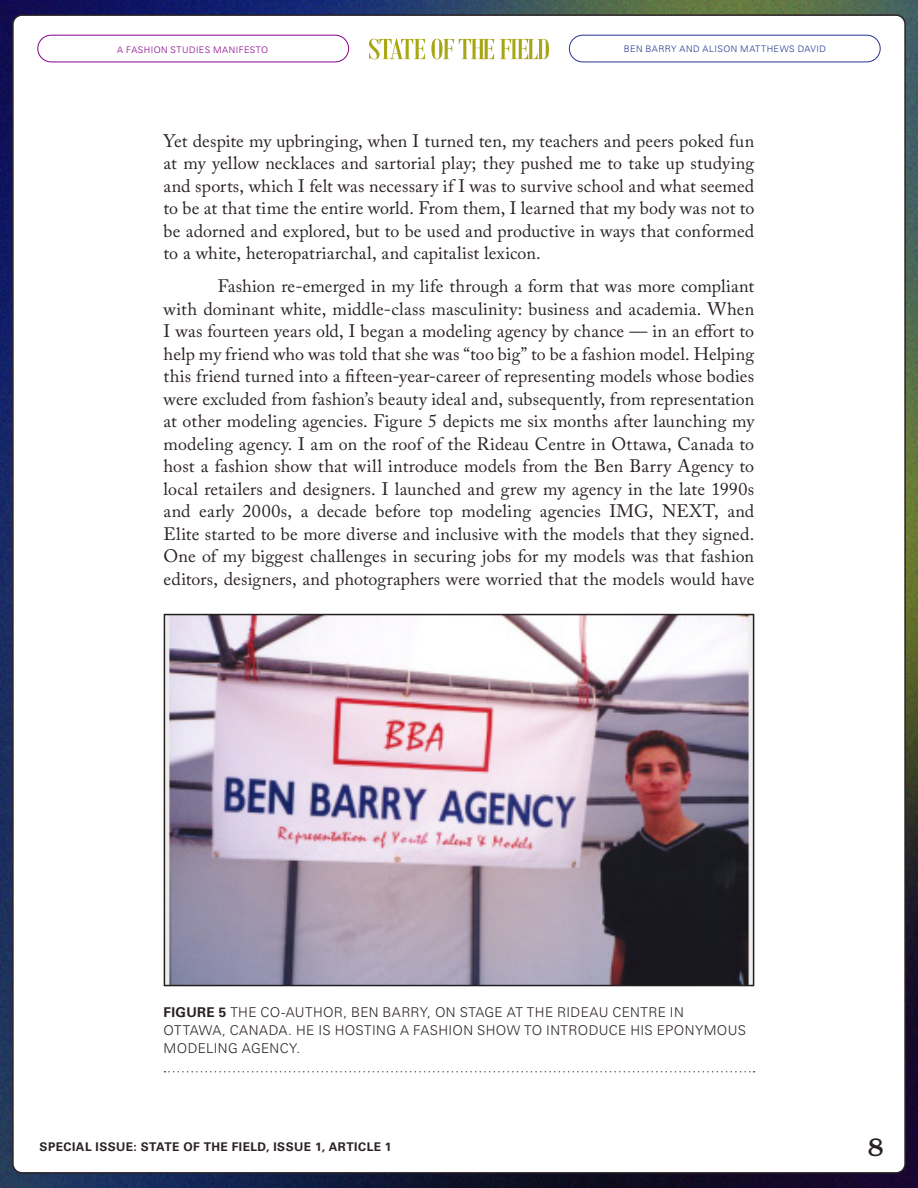
<style>
.page{position:relative;width:918px;height:1188px;background:#fff}
.page>*{position:absolute;margin:0;border:0;box-sizing:border-box;transform-origin:0 0}
.t1{font:500 25.95px "Bookman Std";color:#2a2225}
.Body_Copy{font:18px/22.5px "Adobe Caslon Pro";letter-spacing:.005em;color:#2a2225;text-align:justify}
.Figure_Caption{font:300 13.5px/18px "Univers LT Std";letter-spacing:.02em;color:#2a2225}
.t2{font:700 12px "Univers LT Std";letter-spacing:.04em;color:#2a2225}
.t3{font:300 9px "Univers LT Std";letter-spacing:.05em;color:#223591}
.t4{font:300 9px "Univers LT Std";letter-spacing:.05em;color:#87008a}
.s1{font-weight:700}
</style>
<div class="page">
<img style="left:0;top:0;width:918px;height:1188px">
<div style="left:13px;top:15px;width:892px;height:1158px;background:#fff;border-radius:9px"></div>
<div style="left:37px;top:35px;width:312px;height:27px;border:1px solid #87008a;border-radius:13px"></div>
<div style="left:569px;top:35px;width:312px;height:27px;border:1px solid #223591;border-radius:13px"></div>
<svg style="left:369px;top:39px;width:56px;height:20px"></svg>
<svg style="left:431px;top:39px;width:63px;height:20px"></svg>
<svg style="left:500px;top:39px;width:49px;height:20px"></svg>
<svg style="left:164px;top:1071px;width:591px;height:1px"></svg>
<img style="left:167px;top:617px;width:584px;height:366px">
<div style="left:164px;top:614px;width:590px;height:372px;border:2px solid #231f20"></div>
<p class="t4" style="left:117px;top:44px;width:152px">A FASHION STUDIES MANIFESTO</p>
<p class="t3" style="left:624px;top:44px;width:204px">BEN BARRY AND ALISON MATTHEWS DAVID</p>
<p class="Body_Copy" style="left:164px;top:129px;width:592px">Yet despite my upbringing, when I turned ten, my teachers and peers poked fun at my yellow necklaces and sartorial play; they pushed me to take up studying and sports, which I felt was necessary if I was to survive school and what seemed to be at that time the entire world. From them, I learned that my body was not to be adorned and explored, but to be used and productive in ways that conformed to a white, heteropatriarchal, and capitalist lexicon.</p>
<p class="Body_Copy" style="left:164px;top:275px;width:592px;text-indent:54px">Fashion re-emerged in my life through a form that was more compliant with dominant white, middle-class masculinity: business and academia. When I was fourteen years old, I began a modeling agency by chance — in an effort to help my friend who was told that she was “too big” to be a fashion model. Helping this friend turned into a fifteen-year-career of representing models whose bodies were excluded from fashion’s beauty ideal and, subsequently, from representation at other modeling agencies. Figure 5 depicts me six months after launching my modeling agency. I am on the roof of the Rideau Centre in Ottawa, Canada to host a fashion show that will introduce models from the Ben Barry Agency to local retailers and designers. I launched and grew my agency in the late 1990s and early 2000s, a decade before top modeling agencies IMG, NEXT, and Elite started to be more diverse and inclusive with the models that they signed.<br>One of my biggest challenges in securing jobs for my models was that fashion editors, designers, and photographers were worried that the models would have</p>
<p class="Figure_Caption" style="left:164px;top:1003px;width:584px"><span class="s1">FIGURE 5</span> THE CO-AUTHOR, BEN BARRY, ON STAGE AT THE RIDEAU CENTRE IN<br>OTTAWA, CANADA. HE IS HOSTING A FASHION SHOW TO INTRODUCE HIS EPONYMOUS<br>MODELING AGENCY.</p>
<p class="t2" style="left:40px;top:1140px;width:353px">SPECIAL ISSUE: STATE OF THE FIELD, ISSUE 1, ARTICLE 1</p>
<h1 class="t1" style="left:868px;top:1132px;width:17px">8</h1>
</div>
